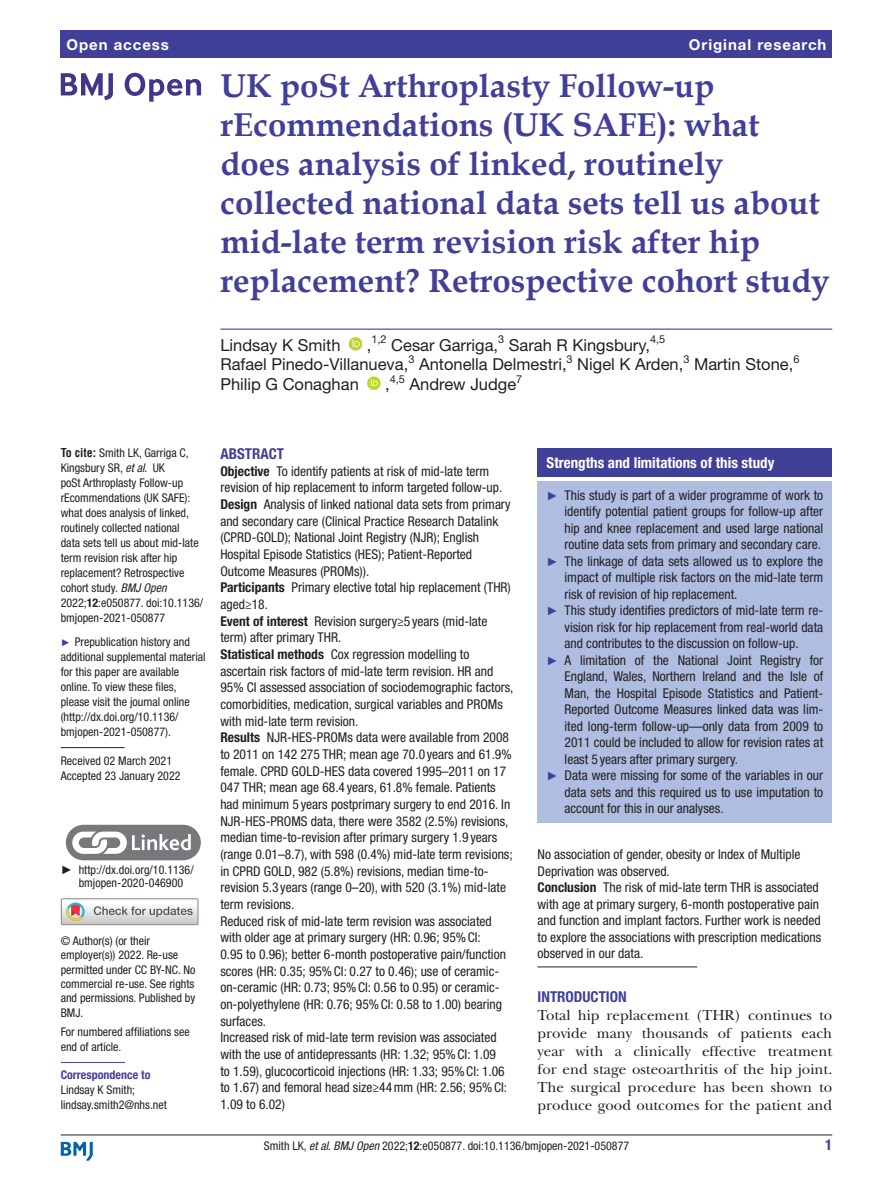
<style>
.page{position:relative;width:893px;height:1191px;background:#fff}
.page>*{position:absolute;margin:0;border:0;box-sizing:border-box;transform-origin:0 0}
.t1{font:700 33px/39px "Book Antiqua";color:#414099}
.t2{font:16.5px "Helvetica Neue LT Std";color:#231f20}
.t3{font:15px/18px "New Baskerville";color:#231f20;text-align:justify}
.t4{font:700 condensed 15px "Helvetica Neue LT Std";color:#fff}
.t5{font:700 15px "Helvetica Neue LT Std";letter-spacing:.065em;color:#fff}
.t6{font:700 condensed 15px "Helvetica Neue LT Std";color:#414099}
.t7{font:condensed 13.5px/16.6px "Helvetica Neue LT Std";color:#231f20}
.t8{font:condensed 12px/15px "Helvetica Neue LT Std";color:#231f20}
.t9{font:700 condensed 12px "Helvetica Neue LT Std";color:#414099}
.t10{font:10.95px "Helvetica Neue LT Std";color:#231f20}
.s1{font-family:"Helvetica LT Std";font-weight:700}
.s2{font-style:italic}
.s3{font-weight:700}
.s4{font-family:"Arial";font-stretch:normal;font-size:9.75px;color:#414099}
.s5{font-family:"Arial";font-stretch:normal}
.s6{font-family:"Arial";font-stretch:normal;font-size:12px;color:#414099}
</style>
<div class="page">
<hr style="left:61px;top:1134px;width:771px;height:1px;background:#231f20">
<svg style="left:61px;top:1141px;width:32px;height:19px"></svg>
<div style="left:61px;top:31px;width:771px;height:27px;background:#414099"></div>
<hr style="left:220px;top:328px;width:612px;height:2px;background:#414099">
<svg style="left:349px;top:337px;width:13px;height:14px"></svg>
<svg style="left:367px;top:376px;width:14px;height:14px"></svg>
<hr style="left:61px;top:747px;width:64px;height:1px;background:#231f20">
<hr style="left:61px;top:1062px;width:64px;height:1px;background:#414099">
<svg style="left:61px;top:73px;width:52px;height:27px"></svg>
<svg style="left:125px;top:73px;width:76px;height:29px"></svg>
<div style="left:61px;top:898px;width:138px;height:27px;border:1px solid #969090"></div>
<svg style="left:61px;top:898px;width:137px;height:26px"></svg>
<div style="left:66px;top:824px;width:135px;height:36px;background:#76787b;border-radius:18px"></div>
<svg style="left:72px;top:831px;width:119px;height:23px"></svg>
<hr style="left:538px;top:966px;width:159px;height:1px;background:#231f20">
<div style="left:538px;top:448px;width:294px;height:29px;background:#414099"></div>
<div style="left:538px;top:481px;width:294px;height:341px;background:#afbde1"></div>
<p class="t5" style="left:66px;top:35px;width:104px">Open access</p>
<p class="t5" style="left:689px;top:35px;width:139px">Original research</p>
<h1 class="t1" style="left:220px;top:66px;width:611px">UK poSt Arthroplasty Follow-up rEcommendations (UK SAFE): what does analysis of linked, routinely collected national data sets tell us about mid-late term revision risk after hip replacement? Retrospective cohort study</h1>
<p class="t2" style="left:220px;top:335px;width:122px">Lindsay K Smith</p>
<p class="t2" style="left:367px;top:335px;width:6px">,</p>
<p class="t10" style="left:371px;top:333px;width:17px">1,2</p>
<p class="t2" style="left:391px;top:335px;width:108px">Cesar Garriga,</p>
<p class="t10" style="left:498px;top:333px;width:8px">3</p>
<p class="t2" style="left:509px;top:335px;width:143px">Sarah R Kingsbury,</p>
<p class="t10" style="left:650px;top:333px;width:17px">4,5</p>
<p class="t2" style="left:220px;top:354px;width:189px">Rafael Pinedo-Villanueva,</p>
<p class="t10" style="left:408px;top:352px;width:8px">3</p>
<p class="t2" style="left:419px;top:354px;width:149px">Antonella Delmestri,</p>
<p class="t10" style="left:567px;top:352px;width:8px">3</p>
<p class="t2" style="left:577px;top:354px;width:108px">Nigel K Arden,</p>
<p class="t10" style="left:683px;top:352px;width:8px">3</p>
<p class="t2" style="left:694px;top:354px;width:101px">Martin Stone,</p>
<p class="t10" style="left:793px;top:352px;width:8px">6</p>
<p class="t2" style="left:220px;top:374px;width:140px">Philip G Conaghan</p>
<p class="t2" style="left:385px;top:374px;width:6px">,</p>
<p class="t10" style="left:390px;top:372px;width:17px">4,5</p>
<p class="t2" style="left:410px;top:374px;width:108px">Andrew Judge</p>
<p class="t10" style="left:516px;top:372px;width:8px">7</p>
<p class="t8" style="left:61px;top:445px;width:144px"><span class="s1">To cite:</span> Smith LK, Garriga C,<br>Kingsbury SR, <span class="s2">et al</span>. UK<br>poSt Arthroplasty Follow-up rEcommendations (UK SAFE): what does analysis of linked, routinely collected national<br>data sets tell us about mid-late term revision risk after hip replacement? Retrospective cohort study. <span class="s2">BMJ Open<br></span>2022;<span class="s3">12</span>:e050877. doi:10.1136/ bmjopen-2021-050877</p>
<p class="t8" style="left:61px;top:634px;width:146px"><span class="s4">►</span> Prepublication history and additional supplemental material for this paper are available online. To view these files, please visit the journal online (http://dx.doi.org/10.1136/ bmjopen-2021-050877).</p>
<p class="t8" style="left:61px;top:752px;width:121px">Received 02 March 2021<br>Accepted 23 January 2022</p>
<p class="t8" style="left:79px;top:862px;width:116px;line-height:13.5px;text-indent:-18px"><span class="s5">►</span> http://dx.doi.org/10.1136/ bmjopen-2020-046900</p>
<p class="t8" style="left:61px;top:933px;width:136px;line-height:14.4px">© Author(s) (or their employer(s)) 2022. Re-use permitted under CC BY-NC. No commercial re-use. See rights and permissions. Published by<br>BMJ.</p>
<p class="t8" style="left:61px;top:1024px;width:130px">For numbered affiliations see end of article.</p>
<p class="t9" style="left:61px;top:1067px;width:91px">Correspondence to</p>
<p class="t8" style="left:61px;top:1082px;width:108px">Lindsay K Smith; lindsay.smith2@nhs.net</p>
<p class="t6" style="left:220px;top:444px;width:65px">ABSTRACT</p>
<p class="t7" style="left:220px;top:462px;width:295px"><span class="s3">Objective</span> To identify patients at risk of mid-late term revision of hip replacement to inform targeted follow-up.<br><span class="s3">Design</span> Analysis of linked national data sets from primary and secondary care (Clinical Practice Research Datalink (CPRD-GOLD); National Joint Registry (NJR); English Hospital Episode Statistics (HES); Patient-Reported Outcome Measures (PROMs)).<br><span class="s3">Participants</span> Primary elective total hip replacement (THR) aged≥18.<br><span class="s3">Event of interest</span> Revision surgery≥5 years (mid-late term) after primary THR.<br><span class="s3">Statistical methods</span> Cox regression modelling to ascertain risk factors of mid-late term revision. HR and 95% CI assessed association of sociodemographic factors, comorbidities, medication, surgical variables and PROMs with mid-late term revision.<br><span class="s3">Results</span> NJR-HES-PROMs data were available from 2008 to 2011 on 142 275 THR; mean age 70.0 years and 61.9% female. CPRD GOLD-HES data covered 1995–2011 on 17<br>047 THR; mean age 68.4 years, 61.8% female. Patients had minimum 5 years postprimary surgery to end 2016. In NJR-HES-PROMS data, there were 3582 (2.5%) revisions, median time-to-revision after primary surgery 1.9 years (range 0.01–8.7), with 598 (0.4%) mid-late term revisions; in CPRD GOLD, 982 (5.8%) revisions, median time-to&shy;revision 5.3 years (range 0–20), with 520 (3.1%) mid-late term revisions.<br>Reduced risk of mid-late term revision was associated with older age at primary surgery (HR: 0.96; 95%CI:<br>0.95 to 0.96); better 6-month postoperative pain/function scores (HR: 0.35; 95%CI: 0.27 to 0.46); use of ceramic&shy;on-ceramic (HR: 0.73; 95%CI: 0.56 to 0.95) or ceramic&shy;on-polyethylene (HR: 0.76; 95%CI: 0.58 to 1.00) bearing surfaces.<br>Increased risk of mid-late term revision was associated with the use of antidepressants (HR: 1.32; 95%CI: 1.09<br>to 1.59), glucocorticoid injections (HR: 1.33; 95%CI: 1.06 to 1.67) and femoral head size≥44mm (HR: 2.56; 95%CI:<br>1.09 to 6.02)</p>
<p class="t4" style="left:547px;top:453px;width:229px">Strengths and limitations of this study</p>
<p class="t7" style="left:547px;top:486px;width:278px"><span class="s6">►</span> This study is part of a wider programme of work to</p>
<p class="t7" style="left:565px;top:503px;width:260px">identify potential patient groups for follow-up after</p>
<p class="t7" style="left:565px;top:519px;width:260px">hip and knee replacement and used large national</p>
<p class="t7" style="left:565px;top:536px;width:258px">routine data sets from primary and secondary care.</p>
<p class="t7" style="left:547px;top:552px;width:278px"><span class="s6">►</span> The linkage of data sets allowed us to explore the</p>
<p class="t7" style="left:565px;top:569px;width:260px">impact of multiple risk factors on the mid-late term</p>
<p class="t7" style="left:565px;top:585px;width:174px">risk of revision of hip replacement.</p>
<p class="t7" style="left:547px;top:602px;width:278px"><span class="s6">►</span> This study identifies predictors of mid-late term re-</p>
<p class="t7" style="left:565px;top:618px;width:260px">vision risk for hip replacement from real-world data</p>
<p class="t7" style="left:565px;top:635px;width:235px">and contributes to the discussion on follow-up.</p>
<p class="t7" style="left:547px;top:651px;width:278px"><span class="s6">►</span> A limitation of the National Joint Registry for</p>
<p class="t7" style="left:565px;top:668px;width:260px">England, Wales, Northern Ireland and the Isle of</p>
<p class="t7" style="left:565px;top:684px;width:260px">Man, the Hospital Episode Statistics and Patient-</p>
<p class="t7" style="left:565px;top:701px;width:260px">Reported Outcome Measures linked data was lim-</p>
<p class="t7" style="left:565px;top:717px;width:260px">ited long-term follow-up—only data from 2009 to</p>
<p class="t7" style="left:565px;top:734px;width:260px">2011 could be included to allow for revision rates at</p>
<p class="t7" style="left:565px;top:750px;width:175px">least 5 years after primary surgery.</p>
<p class="t7" style="left:547px;top:767px;width:278px"><span class="s6">►</span> Data were missing for some of the variables in our</p>
<p class="t7" style="left:565px;top:783px;width:260px">data sets and this required us to use imputation to</p>
<p class="t7" style="left:565px;top:800px;width:161px">account for this in our analyses.</p>
<p class="t7" style="left:538px;top:846px;width:285px">No association of gender, obesity or Index of Multiple Deprivation was observed.<br><span class="s3">Conclusion</span> The risk of mid-late term THR is associated with age at primary surgery, 6-month postoperative pain and function and implant factors. Further work is needed to explore the associations with prescription medications observed in our data.</p>
<p class="t6" style="left:538px;top:987px;width:91px">INTRODUCTION</p>
<p class="t3" style="left:538px;top:1005px;width:296px">Total hip replacement (THR) continues to provide many thousands of patients each year with a clinically effective treatment for end stage osteoarthritis of the hip joint.<br>The surgical procedure has been shown to produce good outcomes for the patient and</p>
<p class="t8" style="left:264px;top:1137px;width:367px">Smith LK, <span class="s2">et al</span>. <span class="s2">BMJ Open</span> 2022;<span class="s3">12</span>:e050877. doi:10.1136/bmjopen-2021-050877</p>
<p class="t6" style="left:825px;top:1135px;width:9px">1</p>
</div>
